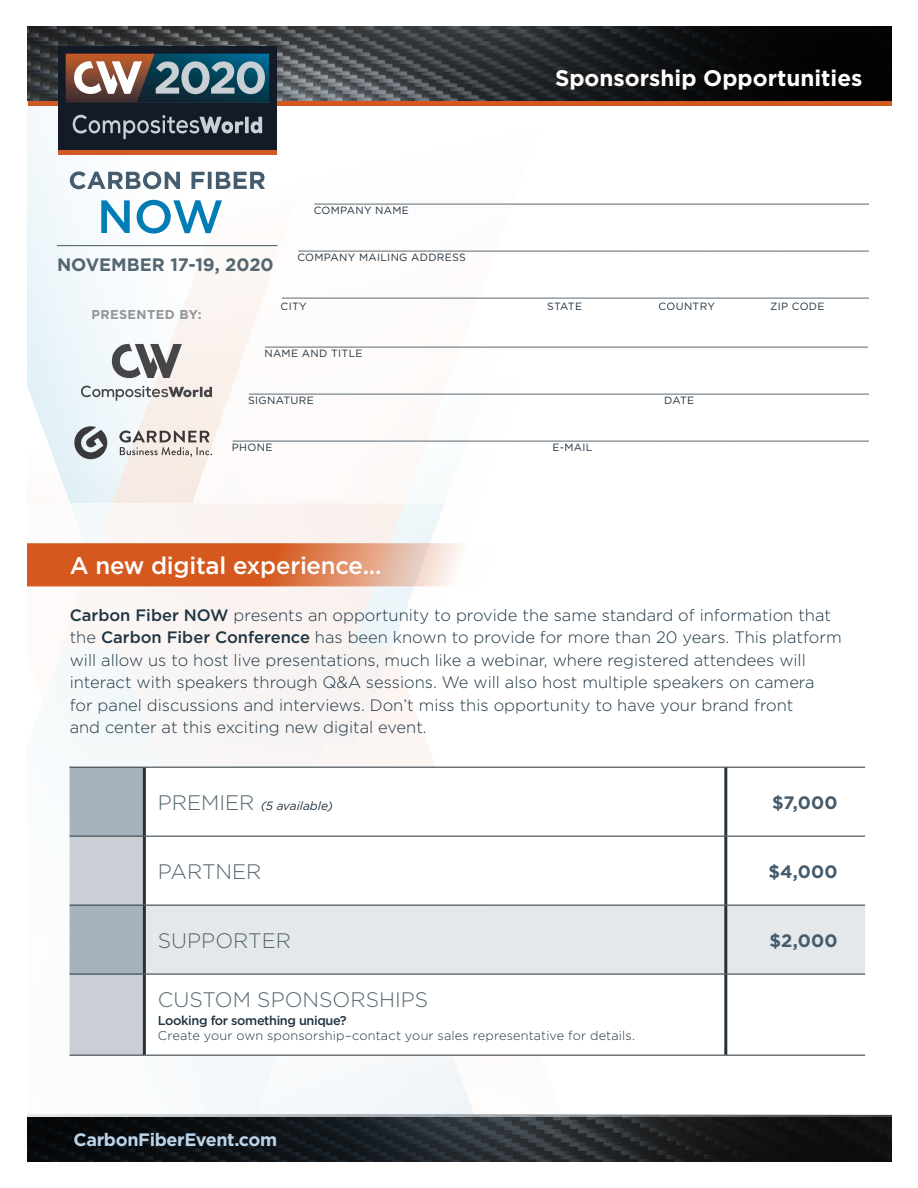
<style>
.page{position:relative;width:918px;height:1188px;background:#fff}
.page>*{position:absolute;margin:0;border:0;box-sizing:border-box;transform-origin:0 0}
.t1{font:500 24px "Gotham";letter-spacing:-.01em;color:#fff}
.t2{font:700 22.5px "Gotham";color:#fff}
.t3{font:300 21px "Gotham";color:#54666f}
.t4{font:700 18px "Gotham";letter-spacing:-.02em;color:#bad3e8}
.t5{font:700 18px "Gotham";letter-spacing:.005em;color:#445b6d}
.t6{font:700 18px "Gotham";color:#54666f}
.t7{font:300 16.5px/22.5px "Gotham";color:#1d3544}
.t8{font:300 15px "Gotham";color:#203240}
.t9{font:700 12.9px "Gotham";letter-spacing:.03em;color:#939598}
.t10{font:300 12.75px "Gotham";letter-spacing:.01em;color:#203240}
.t11{font:500 12.75px "Gotham";letter-spacing:-.03em;color:#203240}
.t12{font:italic 12px "Gotham";color:#203240}
.t13{font:10.5px "Gotham";letter-spacing:.03em;color:#203240}
.s1{font-weight:500}
.s2{font-weight:300;font-style:normal;font-size:21px;color:#54666f}
</style>
<div class="page">
<div style="left:28px;top:99px;width:864px;height:7px;background:#d5591e"></div>
<div style="left:28px;top:104px;width:31px;height:276px;background:#eef6fa"></div>
<svg style="left:59px;top:169px;width:133px;height:211px;fill:#f6fafc"></svg>
<svg style="left:28px;top:380px;width:164px;height:94px"></svg>
<svg style="left:28px;top:26px;width:864px;height:75px;background:#272a2c"></svg>
<svg style="left:28px;top:1117px;width:864px;height:45px;background:#181c1f"></svg>
<svg style="left:192px;top:246px;width:86px;height:257px"></svg>
<svg style="left:146px;top:768px;width:719px;height:287px"></svg>
<svg style="left:70px;top:768px;width:73px;height:287px;background:#b7c0c8"></svg>
<div style="left:146px;top:906px;width:719px;height:68px;background:#e4e8ea"></div>
<hr style="left:144px;top:767px;width:582px;height:1px;background:#253138">
<hr style="left:726px;top:767px;width:139px;height:1px;background:#253138">
<hr style="left:70px;top:974px;width:74px;height:1px;background:#253138">
<hr style="left:144px;top:974px;width:582px;height:1px;background:#253138">
<hr style="left:726px;top:974px;width:139px;height:1px;background:#253138">
<hr style="left:144px;top:1055px;width:582px;height:1px;background:#253138">
<hr style="left:726px;top:1055px;width:139px;height:1px;background:#253138">
<hr style="left:724px;top:768px;width:3px;height:68px;background:#253138">
<hr style="left:143px;top:974px;width:3px;height:81px;background:#253138">
<hr style="left:724px;top:974px;width:3px;height:81px;background:#253138">
<hr style="left:144px;top:836px;width:582px;height:1px;background:#253138">
<hr style="left:726px;top:836px;width:139px;height:1px;background:#253138">
<hr style="left:143px;top:837px;width:3px;height:68px;background:#253138">
<hr style="left:724px;top:837px;width:3px;height:68px;background:#253138">
<hr style="left:70px;top:905px;width:74px;height:1px;background:#253138">
<hr style="left:144px;top:905px;width:582px;height:1px;background:#253138">
<hr style="left:726px;top:905px;width:139px;height:1px;background:#253138">
<hr style="left:143px;top:905px;width:3px;height:69px;background:#253138">
<hr style="left:724px;top:905px;width:3px;height:69px;background:#253138">
<hr style="left:70px;top:767px;width:74px;height:1px;background:#253138">
<hr style="left:143px;top:768px;width:3px;height:68px;background:#253138">
<hr style="left:70px;top:836px;width:74px;height:1px;background:#253138">
<hr style="left:70px;top:1055px;width:74px;height:1px;background:#253138">
<div style="left:58px;top:46px;width:219px;height:107px;background:#131b27"></div>
<svg style="left:73px;top:115px;width:189px;height:24px"></svg>
<div style="left:58px;top:150px;width:219px;height:5px;background:#d35a26"></div>
<img style="left:155px;top:54px;width:114px;height:49px">
<img style="left:66px;top:54px;width:89px;height:49px">
<svg style="left:74px;top:61px;width:68px;height:33px;background:#c0a59b"></svg>
<svg style="left:70px;top:171px;width:195px;height:18px"></svg>
<svg style="left:156px;top:61px;width:109px;height:33px;background:#698b98"></svg>
<svg style="left:101px;top:200px;width:29px;height:33px"></svg>
<svg style="left:137px;top:200px;width:85px;height:34px"></svg>
<hr style="left:57px;top:245px;width:221px;height:1px;background:#54666f">
<svg style="left:74px;top:426px;width:33px;height:33px"></svg>
<svg style="left:119px;top:431px;width:93px;height:26px;background:#c2bbb8"></svg>
<svg style="left:112px;top:344px;width:70px;height:34px"></svg>
<svg style="left:81px;top:385px;width:131px;height:16px"></svg>
<svg style="left:27px;top:543px;width:436px;height:43px;background:#dc7b4d"></svg>
<h2 class="t2" style="left:555px;top:65px;width:309px">Sponsorship Opportunities</h2>
<p class="t8" style="left:315px;top:188px;width:560px">______________________________________________________________</p>
<p class="t13" style="left:314px;top:205px;width:97px">COMPANY NAME</p>
<p class="t8" style="left:298px;top:235px;width:578px">________________________________________________________________</p>
<p class="t13" style="left:297px;top:252px;width:170px">COMPANY MAILING ADDRESS</p>
<p class="t8" style="left:282px;top:282px;width:595px">__________________________________________________________________</p>
<p class="t13" style="left:281px;top:301px;width:28px">CITY</p>
<p class="t13" style="left:547px;top:301px;width:36px">STATE</p>
<p class="t13" style="left:659px;top:301px;width:58px">COUNTRY</p>
<p class="t13" style="left:770px;top:301px;width:56px">ZIP CODE</p>
<p class="t8" style="left:265px;top:331px;width:604px">___________________________________________________________________</p>
<p class="t13" style="left:264px;top:348px;width:100px">NAME AND TITLE</p>
<p class="t8" style="left:249px;top:378px;width:622px">_____________________________________________________________________</p>
<p class="t13" style="left:248px;top:395px;width:67px">SIGNATURE</p>
<p class="t13" style="left:664px;top:395px;width:31px">DATE</p>
<p class="t8" style="left:233px;top:425px;width:640px">_______________________________________________________________________</p>
<p class="t13" style="left:232px;top:442px;width:42px">PHONE</p>
<p class="t13" style="left:553px;top:442px;width:41px">E-MAIL</p>
<p class="t6" style="left:57px;top:255px;width:218px">NOVEMBER 17-19, 2020</p>
<p class="t9" style="left:91px;top:307px;width:112px">PRESENTED BY:</p>
<h1 class="t1" style="left:70px;top:552px;width:313px">A new digital experience...</h1>
<p class="t7" style="left:70px;top:603px;width:774px"><span class="s1">Carbon Fiber NOW</span> presents an opportunity to provide the same standard of information that the <span class="s1">Carbon Fiber Conference</span> has been known to provide for more than 20 years. This platform will allow us to host live presentations, much like a webinar, where registered attendees will interact with speakers through Q&amp;A sessions. We will also host multiple speakers on camera<br>for panel discussions and interviews. Don’t miss this opportunity to have your brand front<br>and center at this exciting new digital event.</p>
<p class="t12" style="left:158px;top:800px;width:177px"><span class="s2">PREMIER</span> (5 available)</p>
<p class="t5" style="left:772px;top:792px;width:67px">$7,000</p>
<p class="t3" style="left:158px;top:861px;width:105px">PARTNER</p>
<p class="t5" style="left:768px;top:861px;width:71px">$4,000</p>
<p class="t3" style="left:158px;top:930px;width:135px">SUPPORTER</p>
<p class="t5" style="left:769px;top:930px;width:70px">$2,000</p>
<p class="t3" style="left:158px;top:988px;width:272px">CUSTOM SPONSORSHIPS</p>
<p class="t11" style="left:158px;top:1013px;width:190px">Looking for something unique?</p>
<p class="t10" style="left:158px;top:1029px;width:479px">Create your own sponsorship–contact your sales representative for details.</p>
<p class="t4" style="left:74px;top:1129px;width:205px">CarbonFiberEvent.com</p>
</div>
